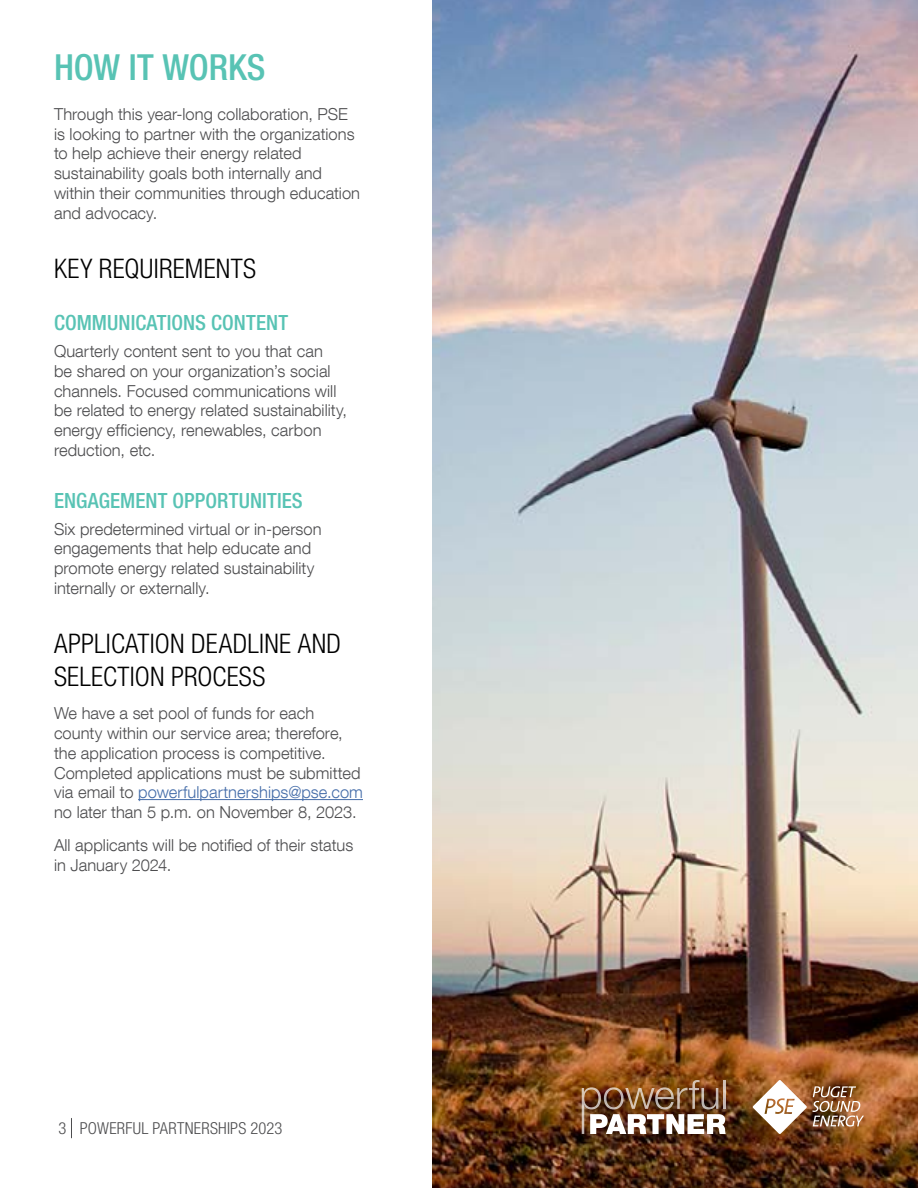
<style>
.page{position:relative;width:918px;height:1188px;background:#fff}
.page>*{position:absolute;margin:0;border:0;box-sizing:border-box;transform-origin:0 0}
.t1{font:500 condensed 36px "Helvetica Neue LT Com";letter-spacing:-.005em;color:#58c3b4}
.t2{font:300 condensed 27px/32.4px "Helvetica Neue LT Com";letter-spacing:.01em;color:#000}
.t3{font:500 condensed 21px "Helvetica Neue LT Com";letter-spacing:.005em;color:#58c3b4}
.t4{font:300 16.5px/19.8px "Helvetica Neue LT Com";letter-spacing:.005em;color:#4d4d4f}
.t5{font:300 condensed 16.5px "Helvetica Neue LT Com";letter-spacing:.015em;color:#4d4d4f}
.s1{color:#456da9}
</style>
<div class="page">
<svg style="left:71px;top:1118px;width:1px;height:20px"></svg>
<hr style="left:138px;top:799px;width:225px;height:1px;background:#456da9">
<img style="left:432px;top:0;width:486px;height:1188px">
<img style="left:582px;top:1080px;width:144px;height:54px">
<img style="left:753px;top:1080px;width:111px;height:54px">
<h1 class="t1" style="left:54px;top:46px;width:213px">HOW IT WORKS</h1>
<p class="t4" style="left:54px;top:104px;width:308px">Through this year-long collaboration, PSE is looking to partner with the organizations to help achieve their energy related sustainability goals both internally and within their communities through education and advocacy.</p>
<h2 class="t2" style="left:54px;top:252px;width:204px">KEY REQUIREMENTS</h2>
<p class="t3" style="left:54px;top:310px;width:236px">COMMUNICATIONS CONTENT</p>
<p class="t4" style="left:54px;top:341px;width:295px">Quarterly content sent to you that can<br>be shared on your organization’s social channels. Focused communications will be related to energy related sustainability, energy efficiency, renewables, carbon reduction, etc.</p>
<p class="t3" style="left:54px;top:488px;width:250px">ENGAGEMENT OPPORTUNITIES</p>
<p class="t4" style="left:54px;top:519px;width:269px">Six predetermined virtual or in-person engagements that help educate and promote energy related sustainability internally or externally.</p>
<h2 class="t2" style="left:54px;top:628px;width:289px">APPLICATION DEADLINE AND<br>SELECTION PROCESS</h2>
<p class="t4" style="left:54px;top:703px;width:311px">We have a set pool of funds for each county within our service area; therefore, the application process is competitive.<br>Completed applications must be submitted via email to <span class="s1">powerfulpartnerships@pse.com </span>no later than 5 p.m. on November 8, 2023.</p>
<p class="t4" style="left:54px;top:835px;width:301px">All applicants will be notified of their status in January 2024.</p>
<p class="t5" style="left:58px;top:1119px;width:225px">3 POWERFUL PARTNERSHIPS 2023</p>
</div>
